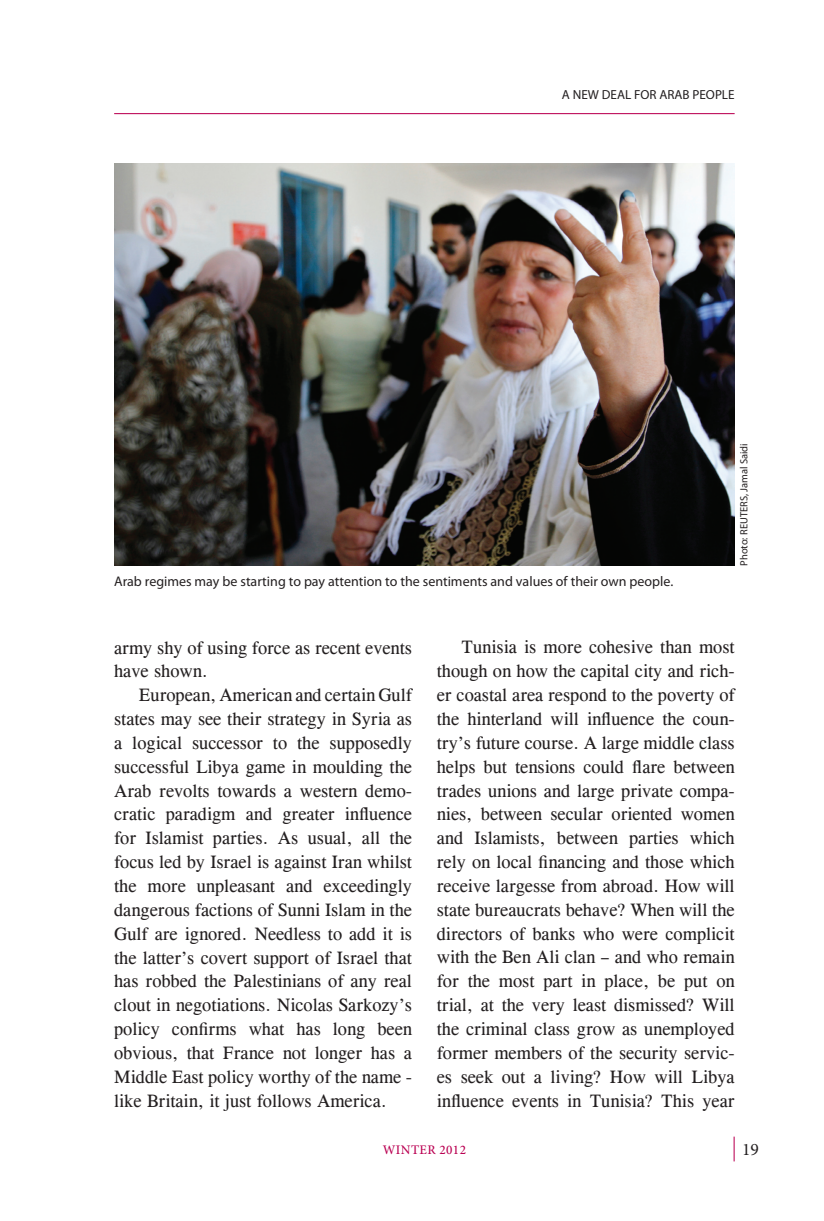
<style>
.page{position:relative;width:824px;height:1221px;background:#fff}
.page>*{position:absolute;margin:0;border:0;box-sizing:border-box;transform-origin:0 0}
.t1{font:18.38px/23.8px "CG Times";color:#231f20;text-align:justify}
.t2{font:17.5px "Minion Pro";color:#231f20}
.t3{font:14px "Myriad Pro";color:#231f20}
.t4{font:13.12px "Myriad Pro";color:#231f20}
.t5{font:500 13.12px "Minion Pro";letter-spacing:.03em;color:#ba0152}
.t6{font:10.5px "Myriad Pro";color:#231f20}
</style>
<div class="page">
<svg style="left:733px;top:1136px;width:1px;height:25px"></svg>
<hr style="left:114px;top:113px;width:620px;height:1px;background:#ba0152">
<img style="left:114px;top:164px;width:620px;height:402px">
<p class="t4" style="left:562px;top:87px;width:174px">A NEW DEAL FOR ARAB PEOPLE</p>
<p class="t3" style="left:114px;top:573px;width:560px">Arab regimes may be starting to pay attention to the sentiments and values of their own people.</p>
<p class="t6" style="left:737px;top:566px;width:124px;rotate:-90deg">Photo: REUTERS, Jamal Saidi</p>
<p class="t1" style="left:114px;top:635px;width:299px">army shy of using force as recent events have shown.</p>
<p class="t1" style="left:114px;top:683px;width:299px;text-indent:25px">European, American and certain Gulf states may see their strategy in Syria as a logical successor to the supposedly successful Libya game in moulding the Arab revolts towards a western demo&shy;cratic paradigm and greater influence for Islamist parties. As usual, all the focus led by Israel is against Iran whilst the more unpleasant and exceedingly dangerous factions of Sunni Islam in the Gulf are ignored. Needless to add it is the latter’s covert support of Israel that has robbed the Palestinians of any real clout in negotiations. Nicolas Sarkozy’s policy confirms what has long been obvious, that France not longer has a Middle East policy worthy of the name - like Britain, it just follows America.</p>
<p class="t1" style="left:437px;top:635px;width:299px;text-indent:25px">Tunisia is more cohesive than most though on how the capital city and rich&shy;er coastal area respond to the poverty of the hinterland will influence the coun&shy;try’s future course. A large middle class helps but tensions could flare between trades unions and large private compa&shy;nies, between secular oriented women and Islamists, between parties which rely on local financing and those which receive largesse from abroad. How will state bureaucrats behave? When will the directors of banks who were complicit with the Ben Ali clan – and who remain for the most part in place, be put on trial, at the very least dismissed? Will the criminal class grow as unemployed former members of the security servic&shy;es seek out a living? How will Libya influence events in Tunisia? This year</p>
<p class="t5" style="left:383px;top:1140px;width:85px">WINTER 2012</p>
<p class="t2" style="left:742px;top:1137px;width:18px">19</p>
</div>
